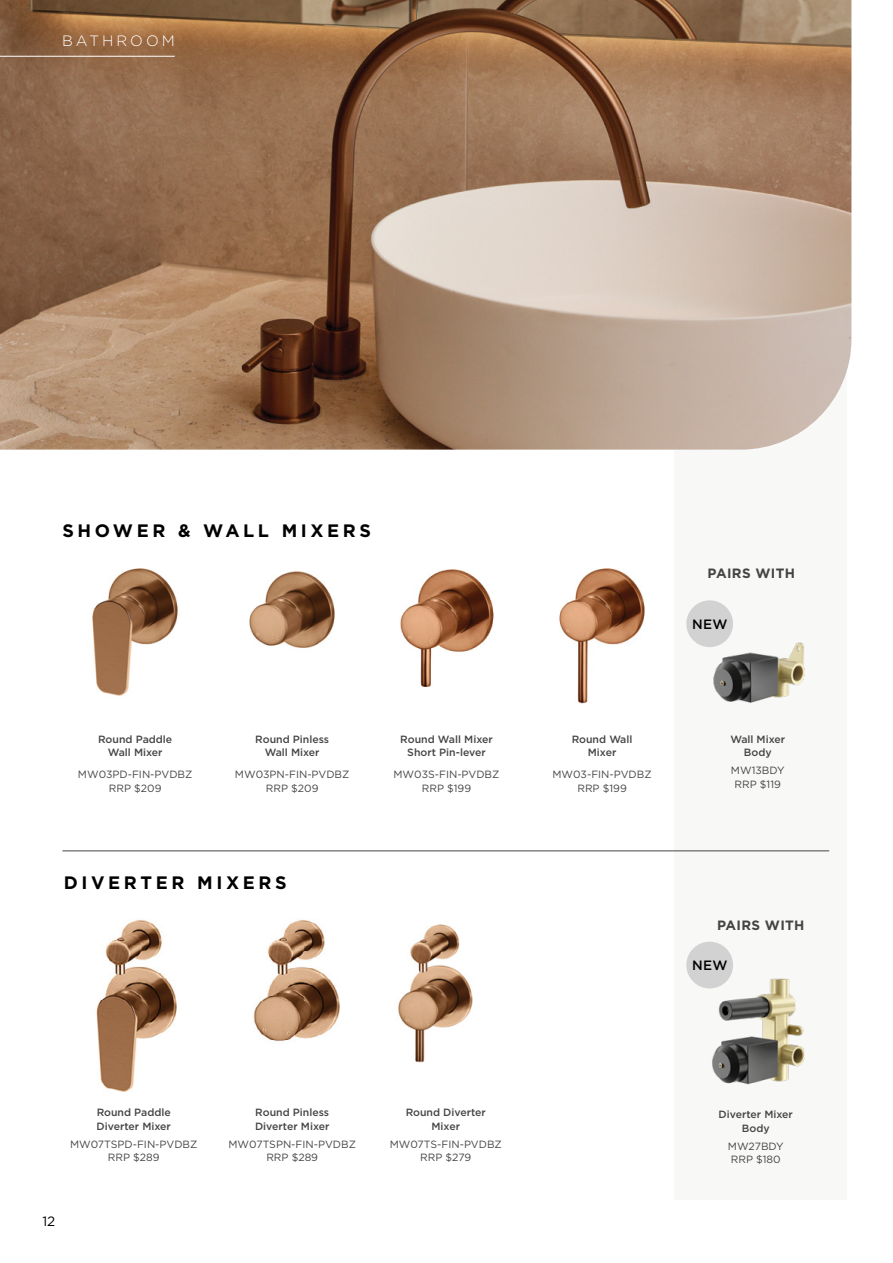
<style>
.page{position:relative;width:893px;height:1263px;background:#fff}
.page>*{position:absolute;margin:0;border:0;box-sizing:border-box;transform-origin:0 0}
.Product_group{font:700 18px "Gotham";letter-spacing:.2em;color:#000}
.Section_header{font:300 15px "Gotham";letter-spacing:.2em;color:#fff}
.t1{font:700 13.5px "Gotham";letter-spacing:.025em;color:#444}
.Product_group-2{font:500 13.5px "Gotham";letter-spacing:.025em;color:#000}
.t2{font:13.5px "Gotham";color:#000}
.Product_description{font:10.5px/13.5px "Gotham";color:#444;text-align:center}
.Product_description-2{font:500 10.5px/13.5px "Gotham";color:#444;text-align:center}
</style>
<div class="page">
<div style="left:674px;top:0;width:173px;height:1199px;background:#f8f8f7"></div>
<img style="left:0;top:0;width:851px;height:450px">
<hr style="left:0;top:56px;width:175px;height:1px;background:#fff">
<hr style="left:62px;top:850px;width:767px;height:1px;background:#444">
<img style="left:559px;top:568px;width:86px;height:135px">
<img style="left:92px;top:568px;width:86px;height:128px">
<img style="left:249px;top:571px;width:86px;height:77px">
<img style="left:400px;top:569px;width:94px;height:118px">
<img style="left:398px;top:924px;width:75px;height:139px">
<img style="left:96px;top:920px;width:81px;height:172px">
<img style="left:253px;top:919px;width:86px;height:123px">
<img style="left:695px;top:637px;width:110px;height:66px">
<img style="left:695px;top:973px;width:110px;height:112px">
<div style="left:686px;top:600px;width:47px;height:47px;background:#d2d2d2;border-radius:50%"></div>
<div style="left:686px;top:942px;width:47px;height:46px;background:#d2d2d2;border-radius:50%"></div>
<p class="Section_header" style="left:62px;top:31px;width:114px">BATHROOM</p>
<p class="Product_group" style="left:62px;top:518px;width:310px">SHOWER &amp; WALL MIXERS</p>
<p class="Product_description-2" style="left:98px;top:732px;width:76px">Round Paddle<br>Wall Mixer</p>
<p class="Product_description" style="left:78px;top:767px;width:116px">MW03PD-FIN-PVDBZ<br>RRP $209</p>
<p class="Product_description-2" style="left:255px;top:732px;width:75px">Round Pinless<br>Wall Mixer</p>
<p class="Product_description" style="left:235px;top:767px;width:116px">MW03PN-FIN-PVDBZ<br>RRP $209</p>
<p class="Product_group" style="left:64px;top:871px;width:224px">DIVERTER MIXERS</p>
<p class="Product_description-2" style="left:400px;top:732px;width:94px">Round Wall Mixer<br>Short Pin-lever</p>
<p class="Product_description" style="left:394px;top:767px;width:107px">MW03S-FIN-PVDBZ<br>RRP $199</p>
<p class="t1" style="left:708px;top:564px;width:89px">PAIRS WITH</p>
<p class="Product_group-2" style="left:692px;top:615px;width:37px">NEW</p>
<p class="Product_description-2" style="left:572px;top:732px;width:62px">Round Wall<br>Mixer</p>
<p class="Product_description" style="left:552px;top:767px;width:101px">MW03-FIN-PVDBZ<br>RRP $199</p>
<p class="Product_description-2" style="left:730px;top:732px;width:56px">Wall Mixer<br>Body</p>
<p class="Product_description" style="left:731px;top:763px;width:55px">MW13BDY<br>RRP $119</p>
<p class="t1" style="left:717px;top:916px;width:89px">PAIRS WITH</p>
<p class="Product_group-2" style="left:692px;top:957px;width:37px">NEW</p>
<p class="Product_description-2" style="left:97px;top:1106px;width:76px;text-align:left">Round Paddle<br>Diverter Mixer</p>
<p class="Product_description" style="left:70px;top:1137px;width:129px">MW07TSPD-FIN-PVDBZ<br>RRP $289</p>
<p class="t2" style="left:43px;top:1212px;width:14px">12</p>
<p class="Product_description-2" style="left:255px;top:1106px;width:76px;text-align:left">Round Pinless<br>Diverter Mixer</p>
<p class="Product_description" style="left:228px;top:1137px;width:129px">MW07TSPN-FIN-PVDBZ<br>RRP $289</p>
<p class="Product_description-2" style="left:406px;top:1106px;width:82px">Round Diverter<br>Mixer</p>
<p class="Product_description" style="left:390px;top:1137px;width:114px">MW07TS-FIN-PVDBZ<br>RRP $279</p>
<p class="Product_description-2" style="left:719px;top:1108px;width:76px">Diverter Mixer<br>Body</p>
<p class="Product_description" style="left:728px;top:1139px;width:57px;text-align:left">MW27BDY<br>RRP $180</p>
</div>
